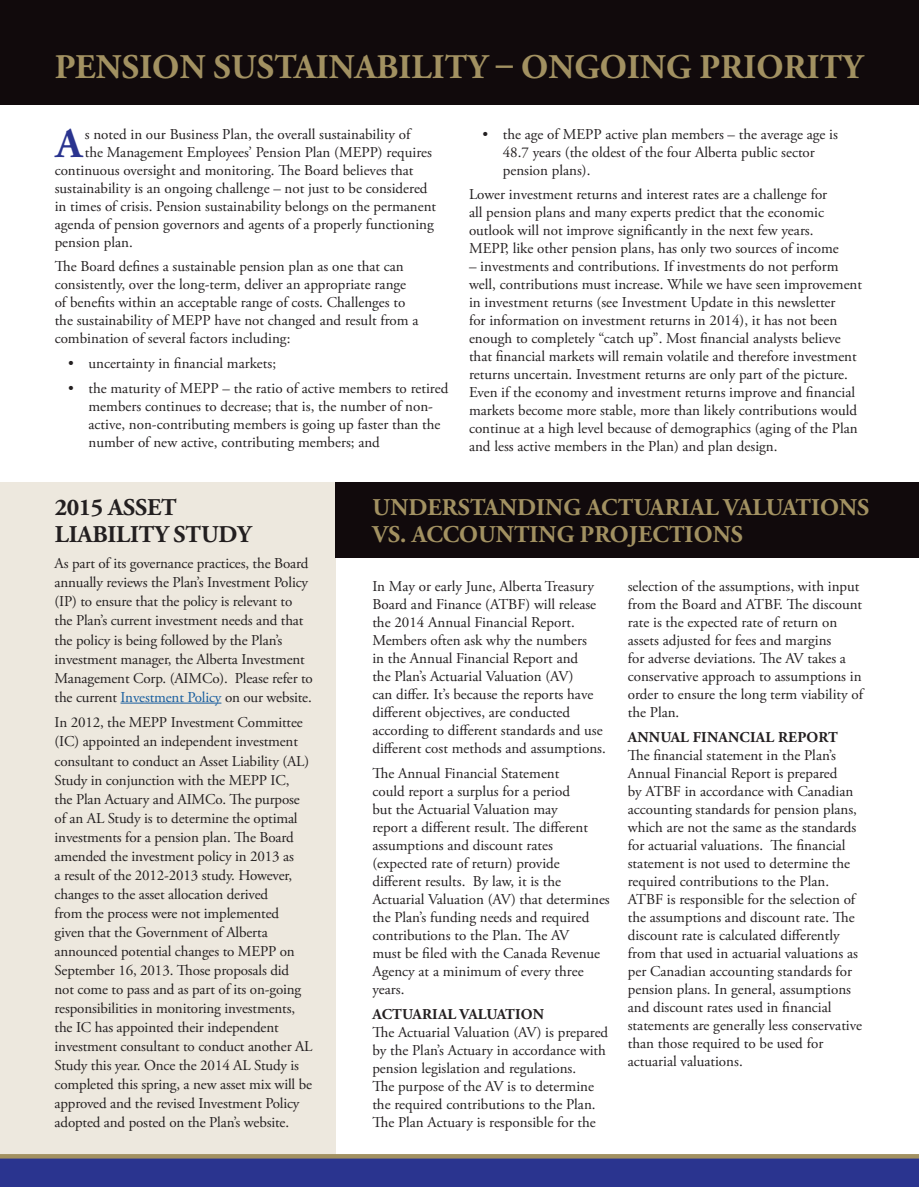
<style>
.page{position:relative;width:919px;height:1187px;background:#fff}
.page>*{position:absolute;margin:0;border:0;box-sizing:border-box;transform-origin:0 0}
.t1{font:700 42.15px "Adobe Garamond Pro";color:#2a348f}
.t2{font:700 34.5px "Adobe Garamond Pro";letter-spacing:.005em;color:#a29161}
.t3{font:700 24px/27px "Adobe Garamond Pro";letter-spacing:.005em;color:#a29161}
.t4{font:700 24px/27px "Adobe Garamond Pro";letter-spacing:-.005em;color:#231f20}
.t5{font:15px/18px "Adobe Garamond Pro";color:#231f20}
.t6{font:700 15px "Adobe Garamond Pro";letter-spacing:.015em;color:#231f20}
.s1{color:#175d9e}
</style>
<div class="page">
<div style="left:0;top:482px;width:335px;height:672px;background:#ede8de"></div>
<div style="left:0;top:0;width:918px;height:105px;background:#110a0c"></div>
<div style="left:335px;top:482px;width:583px;height:75px;background:#110a0c"></div>
<hr style="left:120px;top:703px;width:101px;height:1px;background:#175d9e">
<svg style="left:0;top:1154px;width:919px;height:33px;background:#3a4188"></svg>
<h2 class="t2" style="left:55px;top:47px;width:809px">PENSION SUSTAINABILITY – ONGOING PRIORITY</h2>
<h1 class="t1" style="left:56px;top:119px;width:28px">A</h1>
<p class="t5" style="left:85px;top:125px;width:327px">s noted in our Business Plan, the overall sustainability of</p>
<p class="t5" style="left:85px;top:143px;width:348px">the Management Employees’ Pension Plan (MEPP) requires</p>
<p class="t5" style="left:55px;top:161px;width:360px">continuous oversight and monitoring. The Board believes that</p>
<p class="t5" style="left:55px;top:179px;width:374px">sustainability is an ongoing challenge – not just to be considered</p>
<p class="t5" style="left:55px;top:197px;width:383px">in times of crisis. Pension sustainability belongs on the permanent</p>
<p class="t5" style="left:55px;top:215px;width:380px">agenda of pension governors and agents of a properly functioning</p>
<p class="t5" style="left:55px;top:233px;width:80px">pension plan.</p>
<p class="t5" style="left:55px;top:258px;width:365px">The Board defines a sustainable pension plan as one that can consistently, over the long-term, deliver an appropriate range of benefits within an acceptable range of costs. Challenges to the sustainability of MEPP have not changed and result from a combination of several factors including:</p>
<p class="t5" style="left:68px;top:355px;width:209px">• uncertainty in financial markets;</p>
<p class="t5" style="left:88px;top:380px;width:361px;text-indent:-20px">• the maturity of MEPP – the ratio of active members to retired members continues to decrease; that is, the number of non&shy;active, non-contributing members is going up faster than the number of new active, contributing members; and</p>
<p class="t5" style="left:502px;top:125px;width:336px;text-indent:-20px">• the age of MEPP active plan members – the average age is<br>48.7 years (the oldest of the four Alberta public sector pension plans).</p>
<p class="t5" style="left:469px;top:186px;width:371px">Lower investment returns and interest rates are a challenge for all pension plans and many experts predict that the economic outlook will not improve significantly in the next few years.<br>MEPP, like other pension plans, has only two sources of income</p>
<p class="t5" style="left:469px;top:258px;width:394px">– investments and contributions. If investments do not perform well, contributions must increase. While we have seen improvement in investment returns (see Investment Update in this newsletter<br>for information on investment returns in 2014), it has not been enough to completely “catch up”. Most financial analysts believe that financial markets will remain volatile and therefore investment returns uncertain. Investment returns are only part of the picture.<br>Even if the economy and investment returns improve and financial markets become more stable, more than likely contributions would continue at a high level because of demographics (aging of the Plan and less active members in the Plan) and plan design.</p>
<h3 class="t4" style="left:55px;top:494px;width:198px">2015 ASSET<br>LIABILITY STUDY</h3>
<p class="t5" style="left:55px;top:555px;width:260px;line-height:19px">As part of its governance practices, the Board annually reviews the Plan’s Investment Policy (IP) to ensure that the policy is relevant to the Plan’s current investment needs and that the policy is being followed by the Plan’s investment manager, the Alberta Investment Management Corp. (AIMCo). Please refer to the current <span class="s1">Investment Policy</span> on our website.</p>
<p class="t5" style="left:55px;top:714px;width:259px;line-height:19px">In 2012, the MEPP Investment Committee (IC) appointed an independent investment consultant to conduct an Asset Liability (AL)<br>Study in conjunction with the MEPP IC,<br>the Plan Actuary and AIMCo. The purpose of an AL Study is to determine the optimal investments for a pension plan. The Board amended the investment policy in 2013 as<br>a result of the 2012-2013 study. However, changes to the asset allocation derived<br>from the process were not implemented given that the Government of Alberta announced potential changes to MEPP on September 16, 2013. Those proposals did<br>not come to pass and as part of its on-going responsibilities in monitoring investments, the IC has appointed their independent investment consultant to conduct another AL Study this year. Once the 2014 AL Study is completed this spring, a new asset mix will be approved and the revised Investment Policy adopted and posted on the Plan’s website.</p>
<h3 class="t3" style="left:372px;top:494px;width:498px">UNDERSTANDING ACTUARIAL VALUATIONS<br>VS. ACCOUNTING PROJECTIONS</h3>
<p class="t5" style="left:372px;top:578px;width:235px">In May or early June, Alberta Treasury Board and Finance (ATBF) will release the 2014 Annual Financial Report.<br>Members often ask why the numbers<br>in the Annual Financial Report and<br>the Plan’s Actuarial Valuation (AV)<br>can differ. It’s because the reports have different objectives, are conducted according to different standards and use different cost methods and assumptions.</p>
<p class="t5" style="left:372px;top:764px;width:239px">The Annual Financial Statement<br>could report a surplus for a period<br>but the Actuarial Valuation may<br>report a different result. The different assumptions and discount rates (expected rate of return) provide different results. By law, it is the Actuarial Valuation (AV) that determines the Plan’s funding needs and required contributions to the Plan. The AV<br>must be filed with the Canada Revenue Agency at a minimum of every three years.</p>
<p class="t6" style="left:372px;top:1005px;width:173px">ACTUARIAL VALUATION</p>
<p class="t5" style="left:372px;top:1023px;width:237px">The Actuarial Valuation (AV) is prepared by the Plan’s Actuary in accordance with pension legislation and regulations.<br>The purpose of the AV is to determine the required contributions to the Plan.<br>The Plan Actuary is responsible for the</p>
<p class="t5" style="left:627px;top:578px;width:237px">selection of the assumptions, with input from the Board and ATBF. The discount rate is the expected rate of return on assets adjusted for fees and margins<br>for adverse deviations. The AV takes a conservative approach to assumptions in order to ensure the long term viability of the Plan.</p>
<p class="t6" style="left:627px;top:728px;width:211px">ANNUAL FINANCIAL REPORT</p>
<p class="t5" style="left:627px;top:746px;width:236px">The financial statement in the Plan’s Annual Financial Report is prepared<br>by ATBF in accordance with Canadian accounting standards for pension plans, which are not the same as the standards for actuarial valuations. The financial statement is not used to determine the required contributions to the Plan.<br>ATBF is responsible for the selection of the assumptions and discount rate. The discount rate is calculated differently from that used in actuarial valuations as per Canadian accounting standards for pension plans. In general, assumptions and discount rates used in financial statements are generally less conservative than those required to be used for actuarial valuations.</p>
</div>
